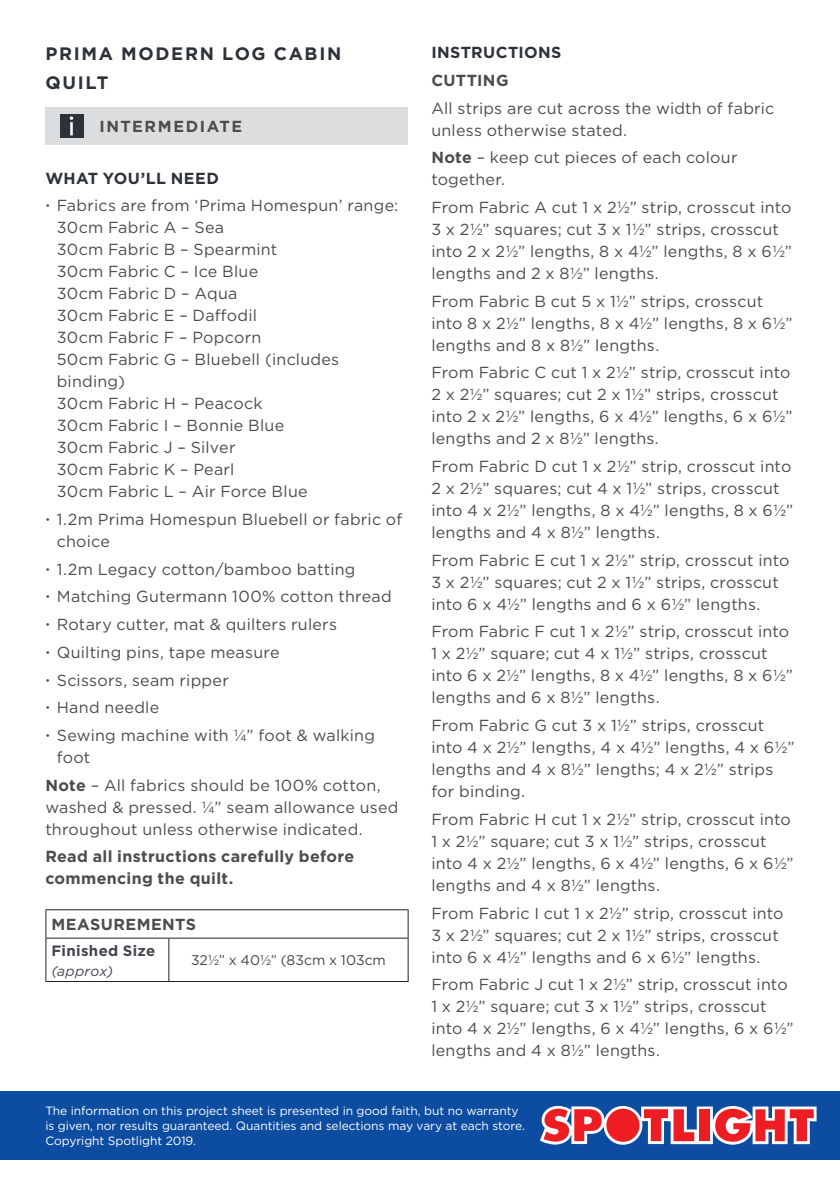
<style>
.page{position:relative;width:840px;height:1191px;background:#fff}
.page>*{position:absolute;margin:0;border:0;box-sizing:border-box;transform-origin:0 0}
.t1{font:700 18px/28.8px "Gotham";letter-spacing:.095em;color:#2d323a}
.PROJECT_COPY{font:16px/22px "Gotham";letter-spacing:.015em;color:#4b4c4d}
.PROJECT_COPY-2{font:700 16px/22px "Gotham";letter-spacing:.02em;color:#4b4c4d}
.SUBHEAD{font:700 16px "Gotham";letter-spacing:.025em;color:#2d323a}
.PROJECT_COPY-3{font:700 16px "Gotham";letter-spacing:.095em;color:#4b4c4d}
.SUBHEAD-2{font:700 16px "Gotham";letter-spacing:.03em;color:#4b4c4d}
.t2{font:700 15px "Gotham";letter-spacing:.02em;color:#41464e}
.t3{font:14px "Gotham";color:#41464e}
.t4{font:italic 14px "Gotham";letter-spacing:.02em;color:#41464e}
.t5{font:12px/15px "Gotham";letter-spacing:-.005em;color:#fff}
.s1{font-size:10px}
.s2{font-weight:700}
</style>
<div class="page">
<div style="left:45px;top:107px;width:363px;height:38px;background:#dcdddf"></div>
<div style="left:60px;top:114px;width:23px;height:24px;background:#2d323a"></div>
<svg style="left:70px;top:116px;width:3px;height:19px"></svg>
<hr style="left:45px;top:909px;width:124px;height:1px;background:#231f20">
<svg style="left:45px;top:910px;width:1px;height:27px"></svg>
<hr style="left:169px;top:909px;width:239px;height:1px;background:#231f20">
<svg style="left:407px;top:910px;width:1px;height:27px"></svg>
<hr style="left:45px;top:937px;width:124px;height:1px;background:#231f20">
<hr style="left:45px;top:938px;width:1px;height:43px;background:#231f20">
<hr style="left:169px;top:937px;width:239px;height:1px;background:#231f20">
<hr style="left:168px;top:938px;width:1px;height:43px;background:#231f20">
<hr style="left:407px;top:938px;width:1px;height:43px;background:#231f20">
<hr style="left:45px;top:981px;width:124px;height:1px;background:#231f20">
<hr style="left:169px;top:981px;width:239px;height:1px;background:#231f20">
<div style="left:0;top:1090px;width:839px;height:69px;background:#0d4da1"></div>
<svg style="left:540px;top:1106px;width:276px;height:38px;background:#c97082"></svg>
<p class="t1" style="left:45px;top:39px;width:297px">PRIMA MODERN LOG CABIN<br>QUILT</p>
<p class="PROJECT_COPY-3" style="left:99px;top:116px;width:144px">INTERMEDIATE</p>
<p class="SUBHEAD" style="left:45px;top:167px;width:175px">WHAT YOU’LL NEED</p>
<p class="PROJECT_COPY" style="left:57px;top:194px;width:343px;text-indent:-11px"><span class="s1">•</span> Fabrics are from ‘Prima Homespun’ range:<br>30cm Fabric A – Sea<br>30cm Fabric B – Spearmint<br>30cm Fabric C – Ice Blue<br>30cm Fabric D – Aqua<br>30cm Fabric E – Daffodil<br>30cm Fabric F – Popcorn<br>50cm Fabric G – Bluebell (includes binding)<br>30cm Fabric H – Peacock<br>30cm Fabric I – Bonnie Blue<br>30cm Fabric J – Silver<br>30cm Fabric K – Pearl<br>30cm Fabric L – Air Force Blue</p>
<p class="PROJECT_COPY" style="left:57px;top:508px;width:347px;text-indent:-11px"><span class="s1">•</span> 1.2m Prima Homespun Bluebell or fabric of choice</p>
<p class="PROJECT_COPY" style="left:45px;top:558px;width:311px"><span class="s1">•</span> 1.2m Legacy cotton/bamboo batting</p>
<p class="PROJECT_COPY" style="left:45px;top:585px;width:347px"><span class="s1">•</span> Matching Gutermann 100% cotton thread</p>
<p class="PROJECT_COPY" style="left:45px;top:613px;width:293px"><span class="s1">•</span> Rotary cutter, mat &amp; quilters rulers</p>
<p class="PROJECT_COPY" style="left:45px;top:641px;width:235px"><span class="s1">•</span> Quilting pins, tape measure</p>
<p class="PROJECT_COPY" style="left:45px;top:668px;width:185px"><span class="s1">•</span> Scissors, seam ripper</p>
<p class="PROJECT_COPY" style="left:45px;top:696px;width:115px"><span class="s1">•</span> Hand needle</p>
<p class="PROJECT_COPY" style="left:57px;top:724px;width:319px;text-indent:-11px"><span class="s1">•</span> Sewing machine with ¼” foot &amp; walking foot</p>
<p class="PROJECT_COPY" style="left:45px;top:773px;width:354px"><span class="s2">Note</span> – All fabrics should be 100% cotton, washed &amp; pressed. ¼” seam allowance used throughout unless otherwise indicated.</p>
<p class="PROJECT_COPY-2" style="left:45px;top:845px;width:310px">Read all instructions carefully before commencing the quilt.</p>
<p class="SUBHEAD-2" style="left:52px;top:914px;width:146px">MEASUREMENTS</p>
<p class="t2" style="left:52px;top:940px;width:105px">Finished Size</p>
<p class="t4" style="left:52px;top:962px;width:63px">(approx)</p>
<p class="t3" style="left:191px;top:951px;width:196px">32½” x 40½” (83cm x 103cm</p>
<p class="SUBHEAD" style="left:431px;top:42px;width:132px">INSTRUCTIONS</p>
<p class="PROJECT_COPY-2" style="left:431px;top:69px;width:79px">CUTTING</p>
<p class="PROJECT_COPY" style="left:431px;top:96px;width:344px">All strips are cut across the width of fabric unless otherwise stated.</p>
<p class="PROJECT_COPY" style="left:431px;top:146px;width:307px"><span class="s2">Note</span> – keep cut pieces of each colour together.</p>
<p class="PROJECT_COPY" style="left:431px;top:196px;width:362px">From Fabric A cut 1 x 2½” strip, crosscut into 3 x 2½” squares; cut 3 x 1½” strips, crosscut into 2 x 2½” lengths, 8 x 4½” lengths, 8 x 6½” lengths and 2 x 8½” lengths.</p>
<p class="PROJECT_COPY" style="left:431px;top:290px;width:362px">From Fabric B cut 5 x 1½” strips, crosscut into 8 x 2½” lengths, 8 x 4½” lengths, 8 x 6½” lengths and 8 x 8½” lengths.</p>
<p class="PROJECT_COPY" style="left:431px;top:361px;width:362px">From Fabric C cut 1 x 2½” strip, crosscut into 2 x 2½” squares; cut 2 x 1½” strips, crosscut into 2 x 2½” lengths, 6 x 4½” lengths, 6 x 6½” lengths and 2 x 8½” lengths.</p>
<p class="PROJECT_COPY" style="left:431px;top:455px;width:363px">From Fabric D cut 1 x 2½” strip, crosscut into 2 x 2½” squares; cut 4 x 1½” strips, crosscut into 4 x 2½” lengths, 8 x 4½” lengths, 8 x 6½” lengths and 4 x 8½” lengths.</p>
<p class="PROJECT_COPY" style="left:431px;top:549px;width:359px">From Fabric E cut 1 x 2½” strip, crosscut into<br>3 x 2½” squares; cut 2 x 1½” strips, crosscut into 6 x 4½” lengths and 6 x 6½” lengths.</p>
<p class="PROJECT_COPY" style="left:431px;top:620px;width:363px">From Fabric F cut 1 x 2½” strip, crosscut into 1 x 2½” square; cut 4 x 1½” strips, crosscut into 6 x 2½” lengths, 8 x 4½” lengths, 8 x 6½” lengths and 6 x 8½” lengths.</p>
<p class="PROJECT_COPY" style="left:431px;top:714px;width:364px">From Fabric G cut 3 x 1½” strips, crosscut into 4 x 2½” lengths, 4 x 4½” lengths, 4 x 6½” lengths and 4 x 8½” lengths; 4 x 2½” strips for binding.</p>
<p class="PROJECT_COPY" style="left:431px;top:808px;width:363px">From Fabric H cut 1 x 2½” strip, crosscut into 1 x 2½” square; cut 3 x 1½” strips, crosscut into 4 x 2½” lengths, 6 x 4½” lengths, 6 x 6½” lengths and 4 x 8½” lengths.</p>
<p class="PROJECT_COPY" style="left:431px;top:901px;width:353px">From Fabric I cut 1 x 2½” strip, crosscut into<br>3 x 2½” squares; cut 2 x 1½” strips, crosscut into 6 x 4½” lengths and 6 x 6½” lengths.</p>
<p class="PROJECT_COPY" style="left:431px;top:973px;width:363px">From Fabric J cut 1 x 2½” strip, crosscut into 1 x 2½” square; cut 3 x 1½” strips, crosscut into 4 x 2½” lengths, 6 x 4½” lengths, 6 x 6½” lengths and 4 x 8½” lengths.</p>
<p class="t5" style="left:45px;top:1103px;width:481px">The information on this project sheet is presented in good faith, but no warranty is given, nor results guaranteed. Quantities and selections may vary at each store.<br>Copyright Spotlight 2019.</p>
</div>
